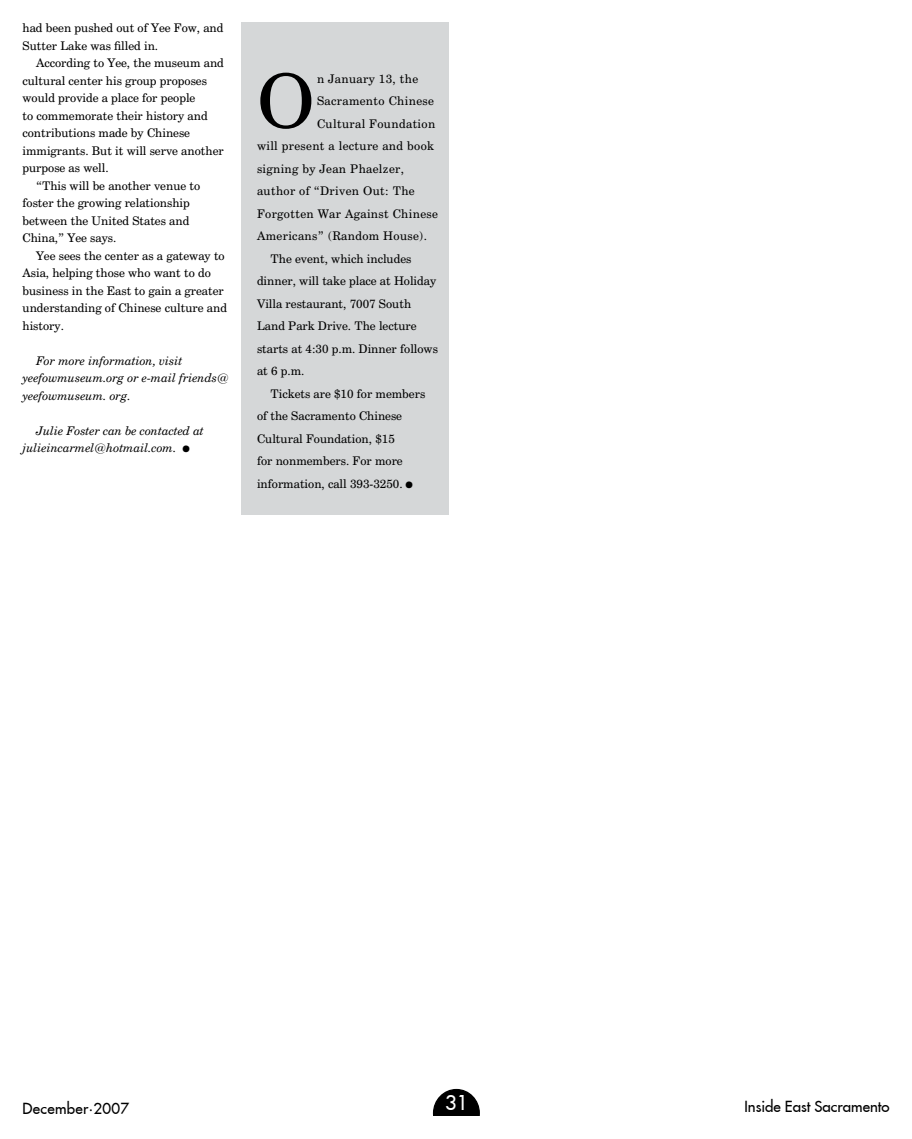
<style>
.page{position:relative;width:912px;height:1139px;background:#fff}
.page>*{position:absolute;margin:0;border:0;box-sizing:border-box;transform-origin:0 0}
.t1{font:74.25px "Century Schoolbook BT";color:#000}
.t2{font:20px "Fujiyama 2 Plain";color:#fff}
.t3{font:15px "Fujiyama 2 Plain";color:#000}
.t4{font:15px "Fujiyama 2 Plain";letter-spacing:.025em;color:#000}
.t5{font:11.88px/17.5px "Century Schoolbook BT";color:#000}
.t6{font:11.88px "Century Schoolbook BT";letter-spacing:.03em;color:#000}
.t7{font:italic 11.88px/17.5px "Century Schoolbook BT";color:#000}
.s1{font-family:"Zingbats Regular SWFTE";font-style:normal}
.s2{font-family:"Zingbats Regular SWFTE"}
</style>
<div class="page">
<div style="left:433px;top:1089px;width:46px;height:47px;background:#000;border-radius:50%"></div>
<div style="left:433px;top:1088px;width:47px;height:49px;border:1px solid #000;border-radius:50%"></div>
<div style="left:425px;top:1116px;width:64px;height:22px;background:#fff"></div>
<div style="left:242px;top:22px;width:206px;height:492px;background:#d5d7d8"></div>
<p class="t5" style="left:22px;top:19px;width:202px">had been pushed out of Yee Fow, and<br>Sutter Lake was filled in.</p>
<p class="t5" style="left:36px;top:54px;width:189px">According to Yee, the museum and</p>
<p class="t5" style="left:22px;top:71px;width:186px">cultural center his group proposes</p>
<p class="t5" style="left:22px;top:89px;width:174px">would provide a place for people</p>
<p class="t5" style="left:22px;top:107px;width:187px">to commemorate their history and</p>
<p class="t5" style="left:22px;top:124px;width:169px">contributions made by Chinese</p>
<p class="t5" style="left:22px;top:142px;width:203px">immigrants. But it will serve another</p>
<p class="t5" style="left:22px;top:159px;width:88px">purpose as well.</p>
<p class="t5" style="left:36px;top:177px;width:166px">“This will be another venue to</p>
<p class="t5" style="left:22px;top:194px;width:169px">foster the growing relationship</p>
<p class="t5" style="left:22px;top:212px;width:168px">between the United States and</p>
<p class="t5" style="left:22px;top:229px;width:95px">China,” Yee says.</p>
<p class="t5" style="left:36px;top:247px;width:190px">Yee sees the center as a gateway to</p>
<p class="t5" style="left:22px;top:264px;width:190px">Asia, helping those who want to do</p>
<p class="t5" style="left:22px;top:282px;width:203px">business in the East to gain a greater</p>
<p class="t5" style="left:22px;top:299px;width:206px">understanding of Chinese culture and</p>
<p class="t5" style="left:22px;top:317px;width:43px">history.</p>
<p class="t7" style="left:22px;top:352px;width:208px;text-indent:14px">For more information, visit yeefowmuseum.org or e-mail friends@ yeefowmuseum. org.</p>
<p class="t7" style="left:22px;top:422px;width:183px;text-indent:14px">Julie Foster can be contacted at julieincarmel@hotmail.com. <span class="s1">l</span></p>
<h1 class="t1" style="left:257px;top:55px;width:59px">O</h1>
<p class="t6" style="left:317px;top:71px;width:103px">n January 13, the</p>
<p class="t6" style="left:317px;top:93px;width:118px">Sacramento Chinese</p>
<p class="t6" style="left:317px;top:116px;width:120px">Cultural Foundation</p>
<p class="t6" style="left:257px;top:138px;width:178px">will present a lecture and book</p>
<p class="t6" style="left:257px;top:161px;width:148px">signing by Jean Phaelzer,</p>
<p class="t6" style="left:257px;top:183px;width:159px">author of “Driven Out: The</p>
<p class="t6" style="left:257px;top:206px;width:182px">Forgotten War Against Chinese</p>
<p class="t6" style="left:257px;top:228px;width:171px">Americans” (Random House).</p>
<p class="t5" style="left:270px;top:249px;width:142px">The event, which includes</p>
<p class="t5" style="left:257px;top:272px;width:181px">dinner, will take place at Holiday</p>
<p class="t5" style="left:257px;top:294px;width:156px">Villa restaurant, 7007 South</p>
<p class="t5" style="left:257px;top:317px;width:161px">Land Park Drive. The lecture</p>
<p class="t5" style="left:257px;top:339px;width:182px">starts at 4:30 p.m. Dinner follows</p>
<p class="t5" style="left:257px;top:362px;width:49px">at 6 p.m.</p>
<p class="t5" style="left:270px;top:384px;width:156px">Tickets are $10 for members</p>
<p class="t5" style="left:257px;top:407px;width:146px">of the Sacramento Chinese</p>
<p class="t5" style="left:257px;top:429px;width:139px">Cultural Foundation, $15</p>
<p class="t5" style="left:257px;top:452px;width:147px">for nonmembers. For more</p>
<p class="t5" style="left:257px;top:474px;width:157px">information, call 393-3250. <span class="s2">l</span></p>
<p class="t4" style="left:22px;top:1098px;width:108px">December•2007</p>
<h2 class="t2" style="left:445px;top:1089px;width:25px">31</h2>
<p class="t3" style="left:744px;top:1096px;width:147px">Inside East Sacramento</p>
</div>
